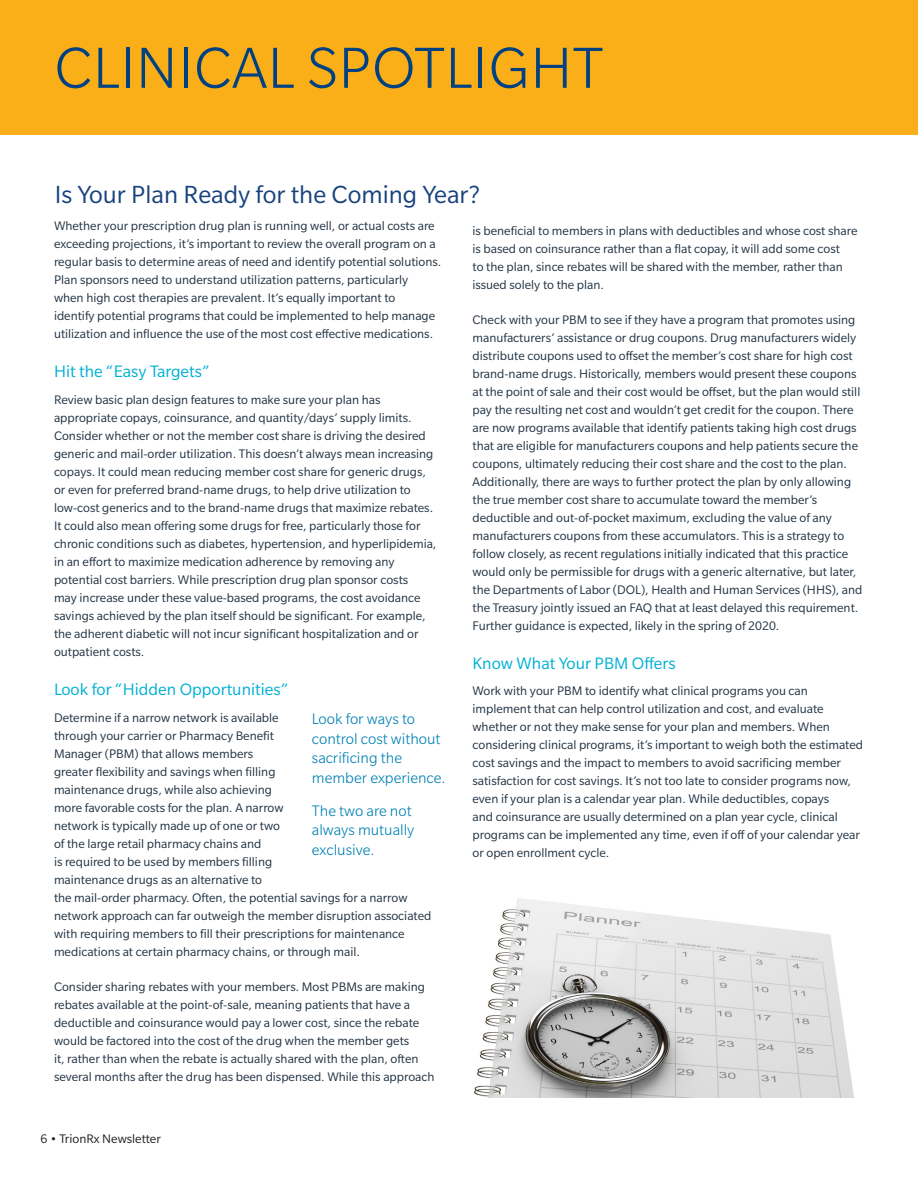
<style>
.page{position:relative;width:918px;height:1188px;background:#fff}
.page>*{position:absolute;margin:0;border:0;box-sizing:border-box;transform-origin:0 0}
.Page_Headline_42_37{font:300 63px "Slate Pro";letter-spacing:.01em;color:#014181}
.Page_Headline_18_16{font:27px "Slate Pro";color:#17427d}
.Body_Subhead_12_14{font:18px "Slate Pro";color:#00b0d3}
.Quote_Name_11_16{font:300 16.5px/19.5px "Slate Pro";color:#0080b3}
.Body_Text_9_12{font:13.5px/18px "Slate Pro";color:#213242}
.t1{font:13.5px "Slate Pro";color:#231f20}
</style>
<div class="page">
<div style="left:0;top:0;width:918px;height:135px;background:#faaf18"></div>
<img style="left:474px;top:898px;width:380px;height:199px">
<p class="Page_Headline_42_37" style="left:54px;top:35px;width:550px">CLINICAL SPOTLIGHT</p>
<p class="Page_Headline_18_16" style="left:55px;top:180px;width:427px">Is Your Plan Ready for the Coming Year?</p>
<p class="Body_Text_9_12" style="left:54px;top:217px;width:389px">Whether your prescription drug plan is running well, or actual costs are exceeding projections, it’s important to review the overall program on a regular basis to determine areas of need and identify potential solutions.<br>Plan sponsors need to understand utilization patterns, particularly when high cost therapies are prevalent. It’s equally important to<br>identify potential programs that could be implemented to help manage utilization and influence the use of the most cost effective medications.</p>
<p class="Body_Subhead_12_14" style="left:54px;top:362px;width:157px">Hit the “Easy Targets”</p>
<p class="Body_Text_9_12" style="left:54px;top:391px;width:384px">Review basic plan design features to make sure your plan has appropriate copays, coinsurance, and quantity/days’ supply limits.<br>Consider whether or not the member cost share is driving the desired generic and mail-order utilization. This doesn’t always mean increasing copays. It could mean reducing member cost share for generic drugs, or even for preferred brand-name drugs, to help drive utilization to low-cost generics and to the brand-name drugs that maximize rebates.<br>It could also mean offering some drugs for free, particularly those for chronic conditions such as diabetes, hypertension, and hyperlipidemia, in an effort to maximize medication adherence by removing any potential cost barriers. While prescription drug plan sponsor costs<br>may increase under these value-based programs, the cost avoidance savings achieved by the plan itself should be significant. For example, the adherent diabetic will not incur significant hospitalization and or outpatient costs.</p>
<p class="Body_Subhead_12_14" style="left:54px;top:680px;width:236px">Look for “Hidden Opportunities”</p>
<p class="Body_Text_9_12" style="left:54px;top:708px;width:379px">Determine if a narrow network is available<br>through your carrier or Pharmacy Benefit<br>Manager (PBM) that allows members<br>greater flexibility and savings when filling<br>maintenance drugs, while also achieving<br>more favorable costs for the plan. A narrow<br>network is typically made up of one or two<br>of the large retail pharmacy chains and<br>is required to be used by members filling<br>maintenance drugs as an alternative to<br>the mail-order pharmacy. Often, the potential savings for a narrow network approach can far outweigh the member disruption associated with requiring members to fill their prescriptions for maintenance medications at certain pharmacy chains, or through mail.</p>
<p class="Body_Text_9_12" style="left:54px;top:978px;width:382px">Consider sharing rebates with your members. Most PBMs are making rebates available at the point-of-sale, meaning patients that have a deductible and coinsurance would pay a lower cost, since the rebate would be factored into the cost of the drug when the member gets<br>it, rather than when the rebate is actually shared with the plan, often several months after the drug has been dispensed. While this approach</p>
<p class="Quote_Name_11_16" style="left:312px;top:709px;width:135px">Look for ways to control cost without sacrificing the member experience.</p>
<p class="Quote_Name_11_16" style="left:312px;top:801px;width:104px">The two are not always mutually exclusive.</p>
<p class="t1" style="left:40px;top:1132px;width:122px">6 • TrionRx Newsletter</p>
<p class="Body_Text_9_12" style="left:472px;top:221px;width:386px">is beneficial to members in plans with deductibles and whose cost share is based on coinsurance rather than a flat copay, it will add some cost<br>to the plan, since rebates will be shared with the member, rather than issued solely to the plan.</p>
<p class="Body_Text_9_12" style="left:472px;top:310px;width:392px">Check with your PBM to see if they have a program that promotes using manufacturers’ assistance or drug coupons. Drug manufacturers widely distribute coupons used to offset the member’s cost share for high cost brand-name drugs. Historically, members would present these coupons at the point of sale and their cost would be offset, but the plan would still pay the resulting net cost and wouldn’t get credit for the coupon. There are now programs available that identify patients taking high cost drugs that are eligible for manufacturers coupons and help patients secure the coupons, ultimately reducing their cost share and the cost to the plan.<br>Additionally, there are ways to further protect the plan by only allowing the true member cost share to accumulate toward the member’s deductible and out-of-pocket maximum, excluding the value of any manufacturers coupons from these accumulators. This is a strategy to follow closely, as recent regulations initially indicated that this practice would only be permissible for drugs with a generic alternative, but later, the Departments of Labor (DOL), Health and Human Services (HHS), and the Treasury jointly issued an FAQ that at least delayed this requirement.<br>Further guidance is expected, likely in the spring of 2020.</p>
<p class="Body_Subhead_12_14" style="left:472px;top:654px;width:205px">Know What Your PBM Offers</p>
<p class="Body_Text_9_12" style="left:472px;top:682px;width:392px">Work with your PBM to identify what clinical programs you can implement that can help control utilization and cost, and evaluate whether or not they make sense for your plan and members. When considering clinical programs, it’s important to weigh both the estimated cost savings and the impact to members to avoid sacrificing member satisfaction for cost savings. It’s not too late to consider programs now, even if your plan is a calendar year plan. While deductibles, copays<br>and coinsurance are usually determined on a plan year cycle, clinical programs can be implemented any time, even if off of your calendar year or open enrollment cycle.</p>
</div>
